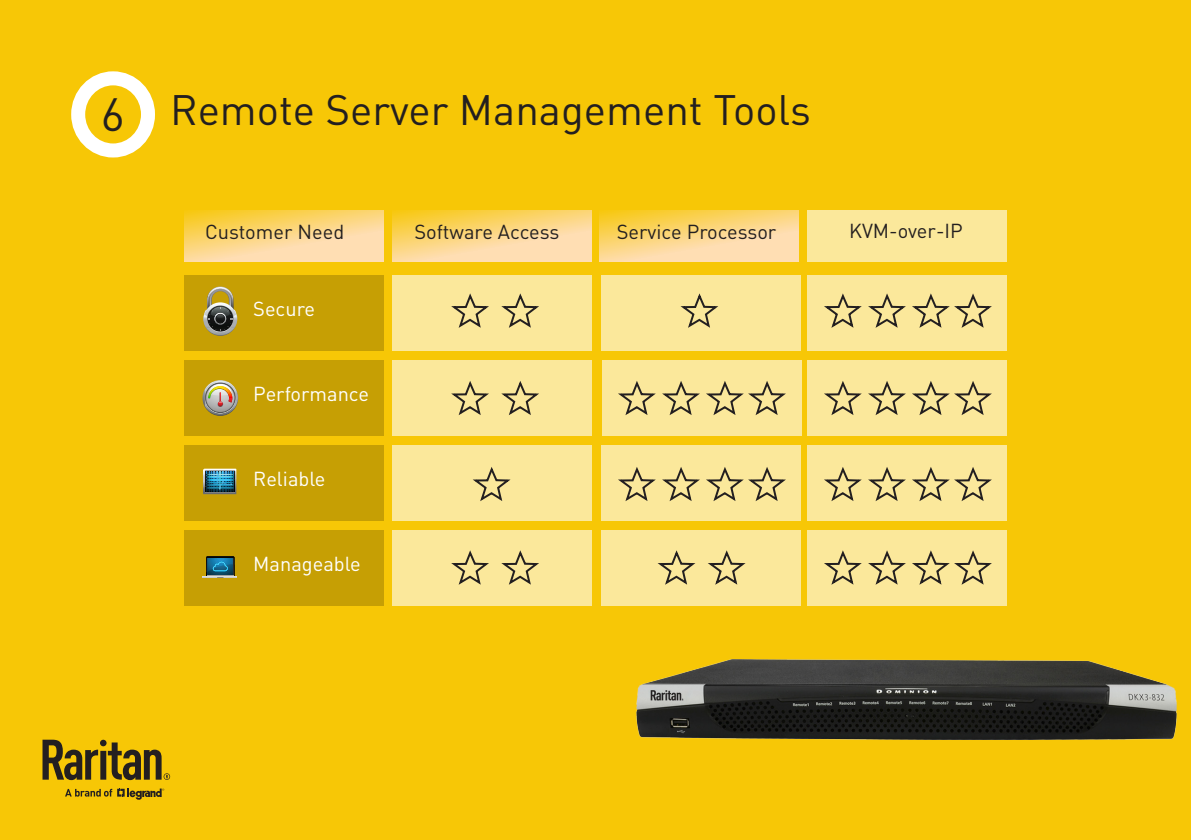
<style>
.page{position:relative;width:1191px;height:840px;background:#fff}
.page>*{position:absolute;margin:0;border:0;box-sizing:border-box;transform-origin:0 0}
.t1{font:46px "DIN Pro";color:#231f20}
.t2{font:42px "DIN Pro";color:#231f20}
.t3{font:20px "DIN Pro";color:#231f20}
.t4{font:20px "DIN Pro";color:#fff}
</style>
<div class="page">
<div style="left:0;top:0;width:1191px;height:839px;background:#f7c706"></div>
<div style="left:71px;top:71px;width:84px;height:86px;border:14px solid #fff;border-radius:50%"></div>
<img style="left:636px;top:659px;width:541px;height:79px">
<svg style="left:184px;top:210px;width:199px;height:51px;background:#fcd783"></svg>
<div style="left:184px;top:275px;width:199px;height:76px;background:#c69f04"></div>
<div style="left:392px;top:275px;width:199px;height:76px;background:#fbe89b"></div>
<div style="left:601px;top:275px;width:200px;height:76px;background:#fbe89b"></div>
<div style="left:392px;top:360px;width:199px;height:75px;background:#fbe89b"></div>
<div style="left:392px;top:444px;width:199px;height:76px;background:#fbe89b"></div>
<div style="left:602px;top:360px;width:199px;height:76px;background:#fbe89b"></div>
<div style="left:807px;top:275px;width:199px;height:76px;background:#fbe89b"></div>
<div style="left:807px;top:360px;width:199px;height:75px;background:#fbe89b"></div>
<div style="left:601px;top:444px;width:200px;height:76px;background:#fbe89b"></div>
<div style="left:807px;top:444px;width:199px;height:76px;background:#fbe89b"></div>
<div style="left:392px;top:529px;width:199px;height:76px;background:#fbe89b"></div>
<div style="left:601px;top:529px;width:200px;height:76px;background:#fbe89b"></div>
<div style="left:807px;top:529px;width:199px;height:76px;background:#fbe89b"></div>
<svg style="left:392px;top:210px;width:199px;height:51px;background:#fcd783"></svg>
<svg style="left:600px;top:210px;width:199px;height:51px;background:#fcd783"></svg>
<div style="left:184px;top:360px;width:200px;height:75px;background:#c69f04"></div>
<div style="left:184px;top:529px;width:200px;height:76px;background:#c69f04"></div>
<div style="left:184px;top:444px;width:200px;height:76px;background:#c69f04"></div>
<div style="left:807px;top:210px;width:199px;height:51px;background:#fbe89b"></div>
<svg style="left:203px;top:468px;width:33px;height:26px"></svg>
<hr style="left:203px;top:576px;width:34px;height:1px;background:#e0e0df">
<svg style="left:206px;top:556px;width:28px;height:22px"></svg>
<svg style="left:202px;top:380px;width:36px;height:35px"></svg>
<svg style="left:205px;top:380px;width:33px;height:35px"></svg>
<svg style="left:203px;top:286px;width:34px;height:49px"></svg>
<svg style="left:451px;top:293px;width:38px;height:35px"></svg>
<svg style="left:501px;top:293px;width:38px;height:35px"></svg>
<svg style="left:451px;top:381px;width:38px;height:34px"></svg>
<svg style="left:501px;top:381px;width:38px;height:34px"></svg>
<svg style="left:473px;top:467px;width:38px;height:34px"></svg>
<svg style="left:451px;top:550px;width:38px;height:35px"></svg>
<svg style="left:501px;top:550px;width:38px;height:35px"></svg>
<svg style="left:657px;top:550px;width:39px;height:35px"></svg>
<svg style="left:708px;top:550px;width:38px;height:35px"></svg>
<svg style="left:824px;top:293px;width:168px;height:35px"></svg>
<svg style="left:824px;top:381px;width:168px;height:34px"></svg>
<svg style="left:824px;top:467px;width:168px;height:34px"></svg>
<svg style="left:824px;top:550px;width:168px;height:35px"></svg>
<svg style="left:680px;top:293px;width:39px;height:35px"></svg>
<svg style="left:618px;top:381px;width:168px;height:34px"></svg>
<svg style="left:618px;top:467px;width:168px;height:34px"></svg>
<svg style="left:65px;top:788px;width:99px;height:11px"></svg>
<svg style="left:43px;top:739px;width:127px;height:40px"></svg>
<p class="t1" style="left:101px;top:83px;width:26px">6</p>
<p class="t2" style="left:170px;top:81px;width:642px">Remote Server Management Tools</p>
<p class="t3" style="left:205px;top:218px;width:141px">Customer Need</p>
<p class="t3" style="left:414px;top:218px;width:146px">Software Access</p>
<p class="t3" style="left:617px;top:218px;width:161px">Service Processor</p>
<p class="t4" style="left:253px;top:295px;width:63px">Secure</p>
<p class="t4" style="left:253px;top:380px;width:117px">Performance</p>
<p class="t4" style="left:253px;top:465px;width:74px">Reliable</p>
<p class="t4" style="left:253px;top:549px;width:109px">Manageable</p>
<p class="t3" style="left:849px;top:217px;width:115px">KVM-over-IP</p>
</div>
